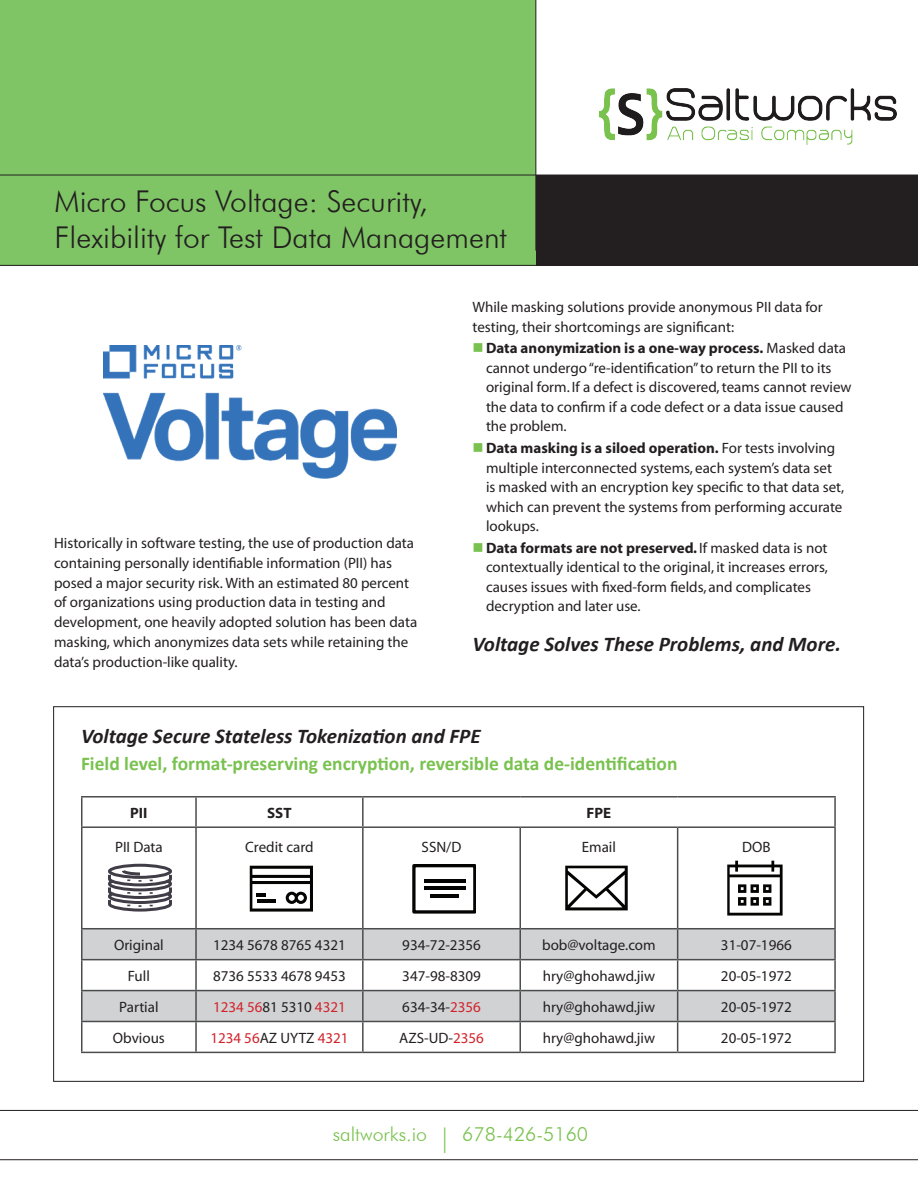
<style>
.page{position:relative;width:918px;height:1188px;background:#fff}
.page>*{position:absolute;margin:0;border:0;box-sizing:border-box;transform-origin:0 0}
.t1{font:300 30px/36px "Futura BT";color:#231f20}
.t2{font:italic 700 21px "Calibri";color:#231f20}
.t3{font:700 19.5px "Calibri";color:#79c24f}
.t4{font:300 19.5px "Futura BT";color:#79c24f}
.t5{font:15px/19.5px "Myriad";color:#231f20}
.t6{font:15px/20px "Myriad Pro";color:#231f20}
.t7{font:15px "Myriad";color:#d1232a}
.t8{font:700 15px "Myriad";color:#231f20}
.s1{font-weight:700}
.s2{color:#231f20}
.s3{color:#d1232a}
.s4{font-size:25.5px}
</style>
<div class="page">
<div style="left:0;top:0;width:536px;height:265px;background:#7fc565"></div>
<hr style="left:536px;top:0;width:1px;height:251px;background:#231f20">
<svg style="left:0;top:1110px;width:918px;height:50px"></svg>
<img style="left:600px;top:89px;width:297px;height:55px">
<img style="left:103px;top:345px;width:294px;height:134px">
<svg style="left:82px;top:929px;width:752px;height:92px;fill:#d1d2d4"></svg>
<hr style="left:196px;top:796px;width:167px;height:2px;background:#4b4c4d">
<hr style="left:363px;top:796px;width:157px;height:2px;background:#4b4c4d">
<hr style="left:362px;top:798px;width:2px;height:28px;background:#4b4c4d">
<hr style="left:520px;top:796px;width:158px;height:2px;background:#4b4c4d">
<hr style="left:678px;top:796px;width:158px;height:2px;background:#4b4c4d">
<hr style="left:834px;top:798px;width:2px;height:28px;background:#4b4c4d">
<hr style="left:196px;top:826px;width:167px;height:2px;background:#4b4c4d">
<hr style="left:363px;top:826px;width:157px;height:2px;background:#4b4c4d">
<hr style="left:520px;top:826px;width:158px;height:2px;background:#4b4c4d">
<hr style="left:678px;top:826px;width:158px;height:2px;background:#4b4c4d">
<hr style="left:362px;top:828px;width:2px;height:100px;background:#4b4c4d">
<hr style="left:519px;top:828px;width:2px;height:100px;background:#4b4c4d">
<hr style="left:677px;top:828px;width:1px;height:100px;background:#4b4c4d">
<hr style="left:362px;top:929px;width:2px;height:30px;background:#4b4c4d">
<hr style="left:519px;top:929px;width:2px;height:30px;background:#4b4c4d">
<hr style="left:677px;top:929px;width:1px;height:30px;background:#4b4c4d">
<hr style="left:362px;top:960px;width:2px;height:30px;background:#4b4c4d">
<hr style="left:519px;top:960px;width:2px;height:30px;background:#4b4c4d">
<hr style="left:677px;top:960px;width:1px;height:30px;background:#4b4c4d">
<hr style="left:834px;top:960px;width:2px;height:30px;background:#4b4c4d">
<hr style="left:196px;top:990px;width:167px;height:1px;background:#4b4c4d">
<hr style="left:363px;top:990px;width:157px;height:1px;background:#4b4c4d">
<hr style="left:362px;top:991px;width:2px;height:30px;background:#4b4c4d">
<hr style="left:520px;top:990px;width:158px;height:1px;background:#4b4c4d">
<hr style="left:519px;top:991px;width:2px;height:30px;background:#4b4c4d">
<hr style="left:678px;top:990px;width:158px;height:1px;background:#4b4c4d">
<hr style="left:677px;top:991px;width:1px;height:30px;background:#4b4c4d">
<hr style="left:834px;top:991px;width:2px;height:30px;background:#4b4c4d">
<hr style="left:196px;top:1021px;width:167px;height:1px;background:#4b4c4d">
<hr style="left:363px;top:1021px;width:157px;height:1px;background:#4b4c4d">
<hr style="left:362px;top:1022px;width:2px;height:30px;background:#4b4c4d">
<hr style="left:520px;top:1021px;width:158px;height:1px;background:#4b4c4d">
<hr style="left:519px;top:1022px;width:2px;height:30px;background:#4b4c4d">
<hr style="left:678px;top:1021px;width:158px;height:1px;background:#4b4c4d">
<hr style="left:677px;top:1022px;width:1px;height:30px;background:#4b4c4d">
<hr style="left:834px;top:1022px;width:2px;height:30px;background:#4b4c4d">
<hr style="left:196px;top:1052px;width:167px;height:1px;background:#4b4c4d">
<hr style="left:363px;top:1052px;width:157px;height:1px;background:#4b4c4d">
<hr style="left:520px;top:1052px;width:158px;height:1px;background:#4b4c4d">
<hr style="left:678px;top:1052px;width:158px;height:1px;background:#4b4c4d">
<hr style="left:81px;top:960px;width:1px;height:30px;background:#4b4c4d">
<hr style="left:195px;top:960px;width:2px;height:30px;background:#4b4c4d">
<hr style="left:81px;top:990px;width:115px;height:1px;background:#4b4c4d">
<hr style="left:81px;top:991px;width:1px;height:30px;background:#4b4c4d">
<hr style="left:195px;top:991px;width:2px;height:30px;background:#4b4c4d">
<hr style="left:81px;top:1021px;width:115px;height:1px;background:#4b4c4d">
<hr style="left:81px;top:1022px;width:1px;height:30px;background:#4b4c4d">
<hr style="left:195px;top:1022px;width:2px;height:30px;background:#4b4c4d">
<hr style="left:81px;top:1052px;width:115px;height:1px;background:#4b4c4d">
<hr style="left:81px;top:796px;width:115px;height:2px;background:#4b4c4d">
<svg style="left:81px;top:798px;width:1px;height:28px"></svg>
<hr style="left:195px;top:798px;width:2px;height:28px;background:#4b4c4d">
<hr style="left:81px;top:826px;width:115px;height:2px;background:#4b4c4d">
<hr style="left:195px;top:828px;width:2px;height:100px;background:#4b4c4d">
<hr style="left:195px;top:929px;width:2px;height:30px;background:#4b4c4d">
<hr style="left:81px;top:828px;width:1px;height:100px;background:#4b4c4d">
<hr style="left:834px;top:828px;width:2px;height:100px;background:#4b4c4d">
<hr style="left:81px;top:928px;width:115px;height:1px;background:#4b4c4d">
<hr style="left:81px;top:929px;width:1px;height:30px;background:#4b4c4d">
<hr style="left:196px;top:928px;width:167px;height:1px;background:#4b4c4d">
<hr style="left:363px;top:928px;width:157px;height:1px;background:#4b4c4d">
<hr style="left:520px;top:928px;width:158px;height:1px;background:#4b4c4d">
<hr style="left:678px;top:928px;width:158px;height:1px;background:#4b4c4d">
<hr style="left:834px;top:929px;width:2px;height:30px;background:#4b4c4d">
<hr style="left:81px;top:959px;width:115px;height:1px;background:#4b4c4d">
<hr style="left:196px;top:959px;width:167px;height:1px;background:#4b4c4d">
<hr style="left:363px;top:959px;width:157px;height:1px;background:#4b4c4d">
<hr style="left:520px;top:959px;width:158px;height:1px;background:#4b4c4d">
<hr style="left:678px;top:959px;width:158px;height:1px;background:#4b4c4d">
<svg style="left:250px;top:866px;width:63px;height:46px"></svg>
<div style="left:412px;top:864px;width:64px;height:49px;background:#fff;border:3px solid #040503"></div>
<hr style="left:424px;top:887px;width:42px;height:3px;background:#040503">
<hr style="left:424px;top:879px;width:42px;height:3px;background:#040503">
<hr style="left:430px;top:895px;width:28px;height:3px;background:#040503">
<svg style="left:565px;top:866px;width:63px;height:44px"></svg>
<svg style="left:727px;top:861px;width:56px;height:55px"></svg>
<svg style="left:108px;top:863px;width:64px;height:49px"></svg>
<svg style="left:0;top:175px;width:918px;height:91px"></svg>
<h1 class="t1" style="left:55px;top:183px;width:454px">Micro Focus Voltage: Security,<br>Flexibility for Test Data Management</h1>
<p class="t6" style="left:54px;top:532px;width:365px">Historically in software testing, the use of production data containing personally identifiable information (PII) has posed a major security risk. With an estimated 80 percent of organizations using production data in testing and development, one heavily adopted solution has been data masking, which anonymizes data sets while retaining the data’s production-like quality.</p>
<p class="t6" style="left:472px;top:296px;width:352px">While masking solutions provide anonymous PII data for testing, their shortcomings are significant:</p>
<p class="t5" style="left:486px;top:339px;width:367px"><span class="s1">Data anonymization is a one-way process.</span> Masked data cannot undergo “re-identification” to return the PII to its original form. If a defect is discovered, teams cannot review the data to confirm if a code defect or a data issue caused the problem.</p>
<p class="t5" style="left:486px;top:439px;width:360px"><span class="s1">Data masking is a siloed operation.</span> For tests involving multiple interconnected systems, each system’s data set is masked with an encryption key specific to that data set, which can prevent the systems from performing accurate lookups.</p>
<p class="t5" style="left:486px;top:539px;width:344px"><span class="s1">Data formats are not preserved.</span> If masked data is not contextually identical to the original, it increases errors, causes issues with fixed-form fields, and complicates decryption and later use.</p>
<h2 class="t2" style="left:472px;top:629px;width:370px">Voltage Solves These Problems, and More.</h2>
<h2 class="t2" style="left:81px;top:721px;width:401px">Voltage Secure Stateless Tokenization and FPE</h2>
<h3 class="t3" style="left:81px;top:750px;width:598px">Field level, format-preserving encryption, reversible data de-identification</h3>
<p class="t8" style="left:130px;top:805px;width:19px">PII</p>
<p class="t8" style="left:267px;top:805px;width:26px">SST</p>
<p class="t8" style="left:587px;top:805px;width:26px">FPE</p>
<p class="t5" style="left:115px;top:838px;width:49px">PII Data</p>
<p class="t5" style="left:245px;top:838px;width:70px">Credit card</p>
<p class="t5" style="left:422px;top:838px;width:41px">SSN/D</p>
<p class="t5" style="left:582px;top:838px;width:36px">Email</p>
<p class="t5" style="left:742px;top:838px;width:30px">DOB</p>
<p class="t5" style="left:114px;top:936px;width:51px">Original</p>
<p class="t5" style="left:213px;top:936px;width:134px">1234 5678 8765 4321</p>
<p class="t5" style="left:402px;top:936px;width:80px">934-72-2356</p>
<p class="t5" style="left:542px;top:936px;width:115px">bob@voltage.com</p>
<p class="t5" style="left:721px;top:936px;width:72px">31-07-1966</p>
<p class="t5" style="left:128px;top:967px;width:24px">Full</p>
<p class="t5" style="left:213px;top:967px;width:134px">8736 5533 4678 9453</p>
<p class="t5" style="left:402px;top:967px;width:80px">347-98-8309</p>
<p class="t5" style="left:543px;top:967px;width:114px">hry@ghohawd.jiw</p>
<p class="t5" style="left:721px;top:967px;width:72px">20-05-1972</p>
<p class="t5" style="left:119px;top:998px;width:41px">Partial</p>
<p class="t7" style="left:213px;top:999px;width:134px">1234 56<span class="s2">81 5310</span> 4321</p>
<p class="t5" style="left:402px;top:998px;width:80px">634-34-<span class="s3">2356</span></p>
<p class="t5" style="left:543px;top:998px;width:114px">hry@ghohawd.jiw</p>
<p class="t5" style="left:721px;top:998px;width:72px">20-05-1972</p>
<p class="t5" style="left:113px;top:1028px;width:53px">Obvious</p>
<p class="t7" style="left:210px;top:1030px;width:140px">1234 56<span class="s2">AZ UYTZ</span> 4321</p>
<p class="t5" style="left:399px;top:1028px;width:86px">AZS-UD-<span class="s3">2356</span></p>
<p class="t5" style="left:543px;top:1028px;width:114px">hry@ghohawd.jiw</p>
<p class="t5" style="left:721px;top:1028px;width:72px">20-05-1972</p>
<h3 class="t4" style="left:333px;top:1122px;width:257px">saltworks.io <span class="s4">|</span> 678-426-5160</h3>
</div>
